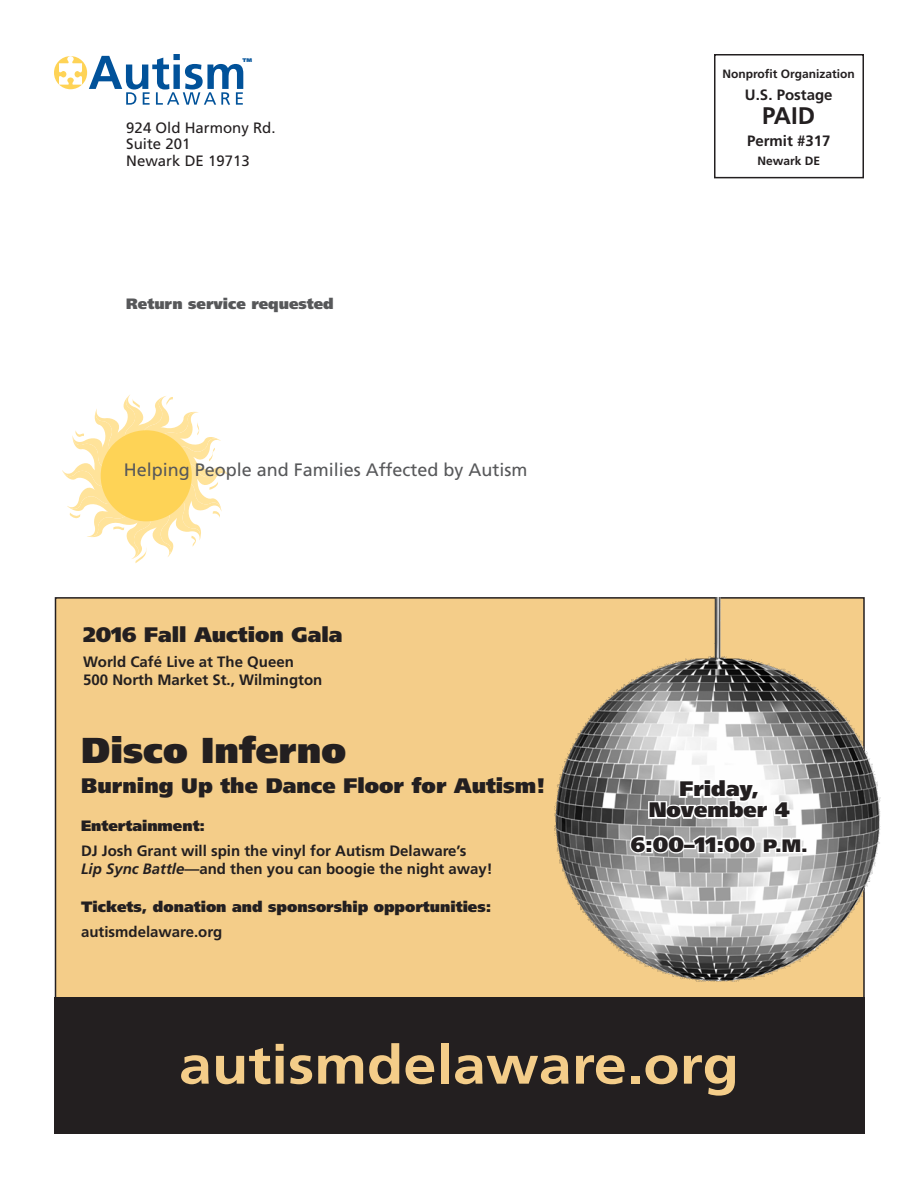
<style>
.page{position:relative;width:918px;height:1188px;background:#fff}
.page>*{position:absolute;margin:0;border:0;box-sizing:border-box;transform-origin:0 0}
.t1{font:700 54px "Frutiger";color:#f4cd89;scale:1.1 1}
.t2{font:900 36px "Frutiger";color:#231f20}
.Directory_Bold_names{font:700 24px "Frutiger";color:#231f20}
.t3{font:900 21px/21px "Frutiger";color:#231f20;text-align:center}
.Directory_Bold_names-2{font:18px "Frutiger";color:#57585a}
.Directory_Bold_names-3{font:700 15px/18px "Frutiger";color:#231f20}
.t4{font:900 15px "Frutiger";color:#231f20}
.t5{font:15px "Frutiger";color:#231f20}
.Directory{font:900 15px "Frutiger";color:#57585a}
.Directory_Bold_names-4{font:700 12px "Frutiger";color:#231f20}
.t6{font:900 5.25px "Frutiger";color:#01529a}
.s1{font-style:italic}
.s2{font-size:18px}
</style>
<div class="page">
<div style="left:56px;top:598px;width:808px;height:535px;background:#f4cd89"></div>
<div style="left:54px;top:998px;width:811px;height:136px;background:#231f20"></div>
<svg style="left:62px;top:395px;width:167px;height:168px"></svg>
<div style="left:714px;top:54px;width:150px;height:124px;border:2px solid #231f20"></div>
<div style="left:54px;top:56px;width:33px;height:33px;background:#fed356;border-radius:50%"></div>
<svg style="left:59px;top:56px;width:23px;height:29px"></svg>
<svg style="left:89px;top:54px;width:154px;height:51px"></svg>
<img style="left:554px;top:598px;width:326px;height:383px">
<svg style="left:628px;top:778px;width:175px;height:94px;background:#cecece"></svg>
<div style="left:801px;top:847px;width:7px;height:6px;border:3px solid #fff"></div>
<p class="t6" style="left:243px;top:57px;width:11px">TM</p>
<p class="t5" style="left:126px;top:119px;width:151px">924 Old Harmony Rd.</p>
<p class="t5" style="left:126px;top:135px;width:66px">Suite 201</p>
<p class="t5" style="left:126px;top:152px;width:125px">Newark DE 19713</p>
<p class="Directory" style="left:126px;top:294px;width:209px">Return service requested</p>
<p class="Directory_Bold_names-2" style="left:124px;top:459px;width:405px">Helping People and Families Affected by Autism</p>
<p class="t3" style="left:83px;top:624px;width:261px">2016 Fall Auction Gala</p>
<p class="Directory_Bold_names-3" style="left:83px;top:653px;width:241px">World Café Live at The Queen<br>500 North Market St., Wilmington</p>
<p class="t2" style="left:81px;top:728px;width:267px">Disco Inferno</p>
<p class="t3" style="left:81px;top:775px;width:466px">Burning Up the Dance Floor for Autism!</p>
<p class="t4" style="left:81px;top:817px;width:126px">Entertainment:</p>
<p class="Directory_Bold_names-3" style="left:81px;top:842px;width:413px">DJ Josh Grant will spin the vinyl for Autism Delaware’s<br><span class="s1">Lip Sync Battle</span>—and then you can boogie the night away!</p>
<p class="t4" style="left:81px;top:898px;width:412px">Tickets, donation and sponsorship opportunities:</p>
<p class="Directory_Bold_names-3" style="left:81px;top:923px;width:143px">autismdelaware.org</p>
<p class="Directory_Bold_names-4" style="left:723px;top:67px;width:134px">Nonprofit Organization</p>
<p class="Directory_Bold_names-3" style="left:745px;top:86px;width:89px">U.S. Postage</p>
<p class="Directory_Bold_names" style="left:762px;top:102px;width:54px">PAID</p>
<p class="Directory_Bold_names-3" style="left:747px;top:132px;width:85px">Permit #317</p>
<p class="Directory_Bold_names-4" style="left:757px;top:153px;width:64px">Newark DE</p>
<p class="t3" style="left:649px;top:778px;width:143px">Friday,<br>November 4</p>
<p class="t3" style="left:631px;top:834px;width:178px">6:00–11:00 <span class="s2">P.M.</span></p>
<p class="t1" style="left:179px;top:1033px;width:511px">autismdelaware.org</p>
</div>
